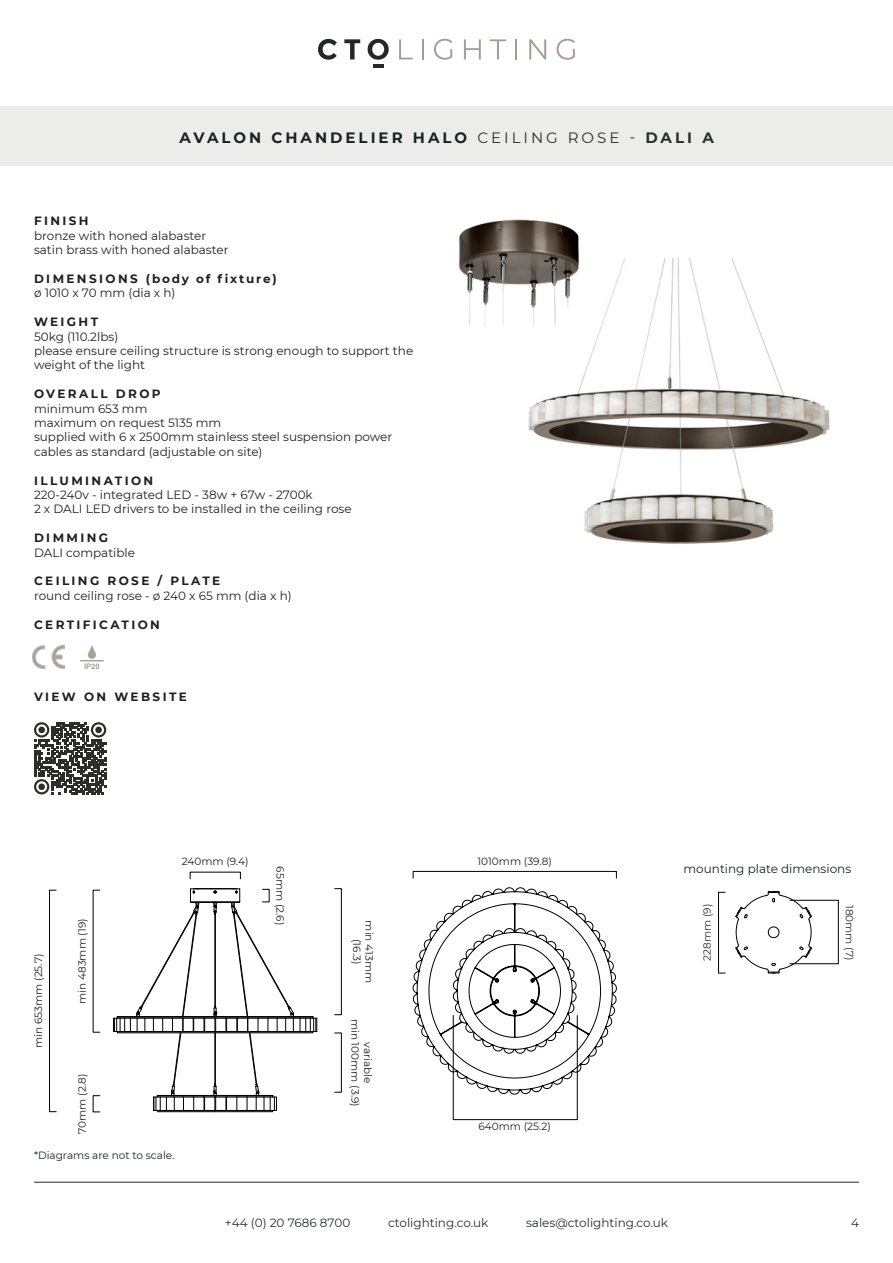
<style>
.page{position:relative;width:893px;height:1263px;background:#fff}
.page>*{position:absolute;margin:0;border:0;box-sizing:border-box;transform-origin:0 0}
.t1{font:700 15px "Montserrat";letter-spacing:.2em;color:#1a2226}
.t2{font:12px/14.4px "Montserrat";color:#231f20}
.t3{font:700 12px "Montserrat";letter-spacing:.2em;color:#231f20}
.t4{font:12px "Montserrat";color:#2a2c2e}
.t5{font:12px "Montserrat";color:#1a2226}
.t6{font:10.5px/12.6px "Montserrat";color:#231f20;text-align:center}
.t7{font:10.5px "Montserrat";color:#1a2226}
.t8{font:10.5px "Montserrat";color:#2a2c2e}
.t9{font:700 7.65px "Arial";color:#a9a29a}
.s1{font-weight:400;color:#2a2c2e}
.s2{color:#2a2c2e}
</style>
<div class="page">
<hr style="left:34px;top:1182px;width:825px;height:1px;background:#242728">
<hr style="left:373px;top:64px;width:11px;height:4px;background:#242728">
<svg style="left:318px;top:39px;width:19px;height:21px"></svg>
<svg style="left:344px;top:39px;width:16px;height:20px"></svg>
<svg style="left:368px;top:39px;width:21px;height:21px"></svg>
<hr style="left:422px;top:39px;width:2px;height:20px;background:#a79a93">
<svg style="left:434px;top:39px;width:18px;height:21px"></svg>
<svg style="left:464px;top:39px;width:17px;height:20px"></svg>
<svg style="left:490px;top:39px;width:16px;height:20px"></svg>
<hr style="left:515px;top:39px;width:2px;height:20px;background:#a79a93">
<svg style="left:529px;top:39px;width:17px;height:20px"></svg>
<svg style="left:557px;top:39px;width:18px;height:21px"></svg>
<svg style="left:399px;top:39px;width:14px;height:20px"></svg>
<div style="left:0;top:106px;width:893px;height:60px;background:#ecedea"></div>
<img style="left:33px;top:645px;width:31px;height:23px">
<svg style="left:80px;top:645px;width:24px;height:16px"></svg>
<img style="left:528px;top:259px;width:302px;height:285px">
<img style="left:458px;top:219px;width:127px;height:106px">
<div style="left:718px;top:892px;width:8px;height:81px;border:1px solid #000"></div>
<div style="left:789px;top:900px;width:50px;height:64px;border:1px solid #000"></div>
<svg style="left:735px;top:891px;width:77px;height:83px"></svg>
<div style="left:334px;top:888px;width:8px;height:127px;border:1px solid #000001"></div>
<div style="left:49px;top:890px;width:8px;height:222px;border:1px solid #000001"></div>
<div style="left:334px;top:1032px;width:8px;height:60px;border:1px solid #000001"></div>
<div style="left:413px;top:871px;width:204px;height:7px;border:1px solid #000001"></div>
<div style="left:453px;top:1015px;width:125px;height:105px;border:1px solid #000001"></div>
<svg style="left:113px;top:888px;width:204px;height:224px"></svg>
<svg style="left:412px;top:887px;width:205px;height:208px"></svg>
<svg style="left:34px;top:722px;width:72px;height:72px"></svg>
<div style="left:38px;top:727px;width:7px;height:6px;background:#2e2c2b;border-radius:50%"></div>
<div style="left:95px;top:727px;width:7px;height:6px;background:#2e2c2b;border-radius:50%"></div>
<div style="left:38px;top:783px;width:7px;height:7px;background:#2e2c2b;border-radius:50%"></div>
<p class="t1" style="left:179px;top:127px;width:536px">AVALON CHANDELIER HALO <span class="s1">CEILING ROSE -</span> <span class="s2">DALI A</span></p>
<p class="t3" style="left:34px;top:212px;width:56px">FINISH</p>
<p class="t2" style="left:34px;top:228px;width:196px">bronze with honed alabaster satin brass with honed alabaster</p>
<p class="t3" style="left:34px;top:270px;width:244px">DIMENSIONS (body of fixture)</p>
<p class="t2" style="left:34px;top:285px;width:143px">ø 1010 x 70 mm (dia x h)</p>
<p class="t3" style="left:34px;top:313px;width:66px">WEIGHT</p>
<p class="t2" style="left:34px;top:329px;width:381px">50kg (110.2lbs)<br>please ensure ceiling structure is strong enough to support the weight of the light</p>
<p class="t3" style="left:34px;top:385px;width:128px">OVERALL DROP</p>
<p class="t2" style="left:34px;top:401px;width:360px">minimum 653 mm<br>maximum on request 5135 mm<br>supplied with 6 x 2500mm stainless steel suspension power cables as standard (adjustable on site)</p>
<p class="t3" style="left:34px;top:472px;width:121px">ILLUMINATION</p>
<p class="t2" style="left:34px;top:487px;width:319px">220-240v - integrated LED - 38w + 67w - 2700k<br>2 x DALI LED drivers to be installed in the ceiling rose</p>
<p class="t3" style="left:34px;top:529px;width:76px">DIMMING</p>
<p class="t2" style="left:34px;top:545px;width:103px">DALI compatible</p>
<p class="t3" style="left:34px;top:572px;width:188px">CEILING ROSE / PLATE</p>
<p class="t2" style="left:34px;top:588px;width:259px">round ceiling rose - ø 240 x 65 mm (dia x h)</p>
<p class="t3" style="left:34px;top:616px;width:127px">CERTIFICATION</p>
<p class="t9" style="left:84px;top:662px;width:17px">IP20</p>
<p class="t3" style="left:34px;top:688px;width:154px">VIEW ON WEBSITE</p>
<p class="t6" style="left:182px;top:854px;width:68px">240mm (9.4)</p>
<p class="t6" style="left:32px;top:1048px;width:96px;rotate:-90deg">min 653mm (25.7)</p>
<p class="t6" style="left:75px;top:1004px;width:87px;rotate:-90deg">min 483mm (19)</p>
<p class="t6" style="left:75px;top:1134px;width:61px;rotate:-90deg">70mm (2.8)</p>
<p class="t7" style="left:34px;top:1148px;width:142px">*Diagrams are not to scale.</p>
<p class="t6" style="left:287px;top:866px;width:60px;rotate:90deg">65mm (2.6)</p>
<p class="t6" style="left:376px;top:920px;width:64px;rotate:90deg">min 413mm (16.3)</p>
<p class="t6" style="left:375px;top:1018px;width:90px;rotate:90deg">variable<br>min 100mm (3.9)</p>
<p class="t6" style="left:477px;top:854px;width:76px">1010mm (39.8)</p>
<p class="t6" style="left:478px;top:1120px;width:74px">640mm (25.2)</p>
<p class="t5" style="left:684px;top:861px;width:169px">mounting plate dimensions</p>
<p class="t8" style="left:700px;top:961px;width:58px;rotate:-90deg">228mm (9)</p>
<p class="t8" style="left:857px;top:905px;width:57px;rotate:90deg">180mm (7)</p>
<p class="t4" style="left:225px;top:1214px;width:127px">+44 (0) 20 7686 8700</p>
<p class="t4" style="left:388px;top:1214px;width:102px">ctolighting.co.uk</p>
<p class="t4" style="left:526px;top:1214px;width:143px">sales@ctolighting.co.uk</p>
<p class="t4" style="left:851px;top:1214px;width:9px">4</p>
</div>
